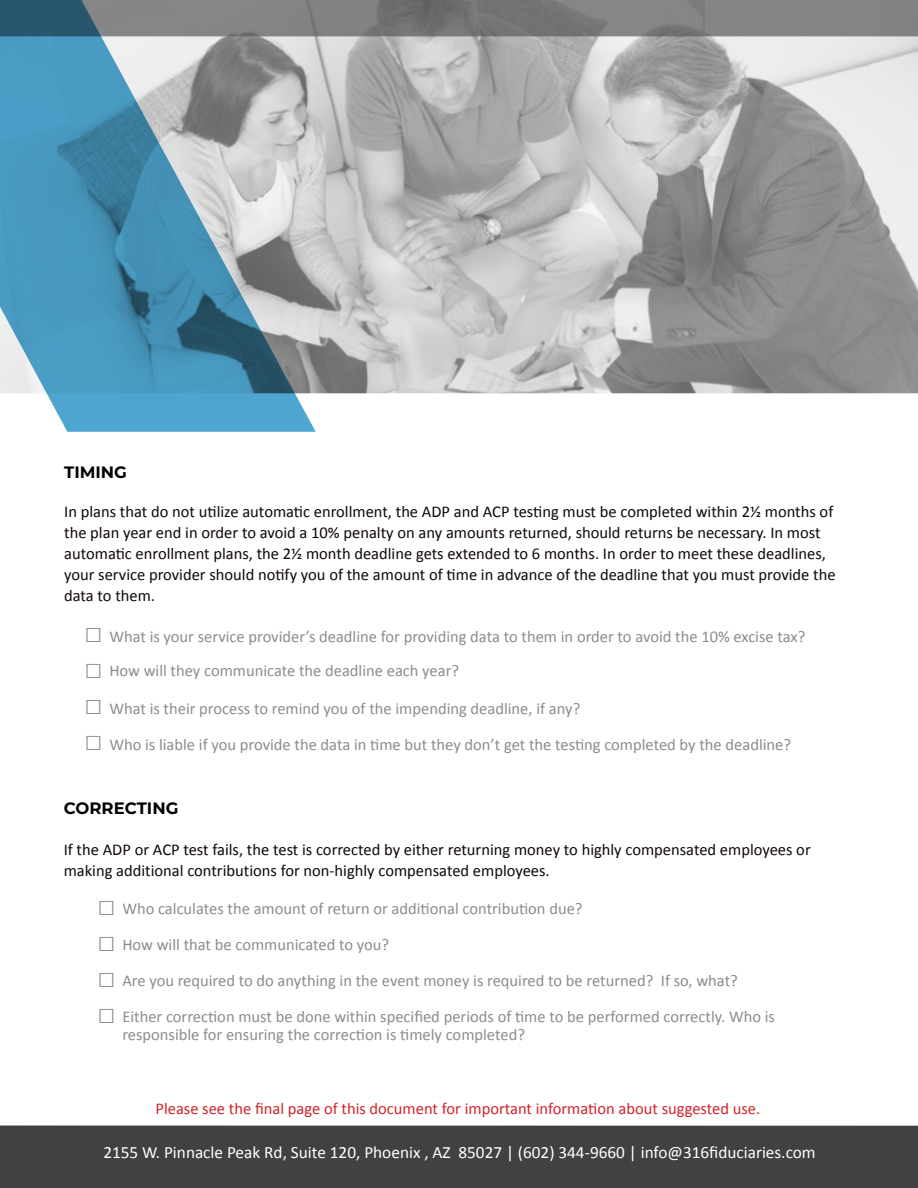
<style>
.page{position:relative;width:918px;height:1188px;background:#fff}
.page>*{position:absolute;margin:0;border:0;box-sizing:border-box;transform-origin:0 0}
.t1{font:17.25px "Calibri";color:#fff}
.t2{font:16.5px/18px "Calibri";color:#8a8c8e}
.t3{font:16.5px/21px "Calibri";color:#100906}
.t4{font:16.5px "Calibri";color:#d2232a}
.t5{font:700 16.5px "Montserrat";color:#000}
.s1{font-size:30px}
</style>
<div class="page">
<img style="left:316px;top:36px;width:602px;height:357px">
<div style="left:0;top:1126px;width:918px;height:62px;background:#414042"></div>
<svg style="left:316px;top:0;width:602px;height:36px;background:#7c7d7e"></svg>
<svg style="left:0;top:0;width:316px;height:432px;background:#719fb5"></svg>
<p class="t5" style="left:64px;top:460px;width:64px">TIMING</p>
<p class="t3" style="left:64px;top:501px;width:773px">In plans that do not utilize automatic enrollment, the ADP and ACP testing must be completed within 2½ months of the plan year end in order to avoid a 10% penalty on any amounts returned, should returns be necessary. In most automatic enrollment plans, the 2½ month deadline gets extended to 6 months. In order to meet these deadlines, your service provider should notify you of the amount of time in advance of the deadline that you must provide the data to them.</p>
<p class="t2" style="left:84px;top:627px;width:722px"><span class="s1">□</span> What is your service provider’s deadline for providing data to them in order to avoid the 10% excise tax?</p>
<p class="t2" style="left:84px;top:661px;width:376px"><span class="s1">□</span> How will they communicate the deadline each year?</p>
<p class="t2" style="left:84px;top:699px;width:497px"><span class="s1">□</span> What is their process to remind you of the impending deadline, if any?</p>
<p class="t2" style="left:84px;top:735px;width:708px"><span class="s1">□</span> Who is liable if you provide the data in time but they don’t get the testing completed by the deadline?</p>
<p class="t5" style="left:64px;top:796px;width:116px">CORRECTING</p>
<p class="t3" style="left:64px;top:839px;width:749px">If the ADP or ACP test fails, the test is corrected by either returning money to highly compensated employees or making additional contributions for non-highly compensated employees.</p>
<p class="t2" style="left:97px;top:899px;width:487px"><span class="s1">□</span> Who calculates the amount of return or additional contribution due?</p>
<p class="t2" style="left:97px;top:935px;width:293px"><span class="s1">□</span> How will that be communicated to you?</p>
<p class="t2" style="left:97px;top:971px;width:642px"><span class="s1">□</span> Are you required to do anything in the event money is required to be returned? If so, what?</p>
<p class="t2" style="left:122px;top:1007px;width:654px;text-indent:-25px"><span class="s1">□</span> Either correction must be done within specified periods of time to be performed correctly. Who is responsible for ensuring the correction is timely completed?</p>
<p class="t4" style="left:156px;top:1098px;width:606px">Please see the final page of this document for important information about suggested use.</p>
<p class="t1" style="left:103px;top:1140px;width:714px">2155 W. Pinnacle Peak Rd, Suite 120, Phoenix , AZ 85027 | (602) 344-9660 | info@316fiduciaries.com</p>
</div>
